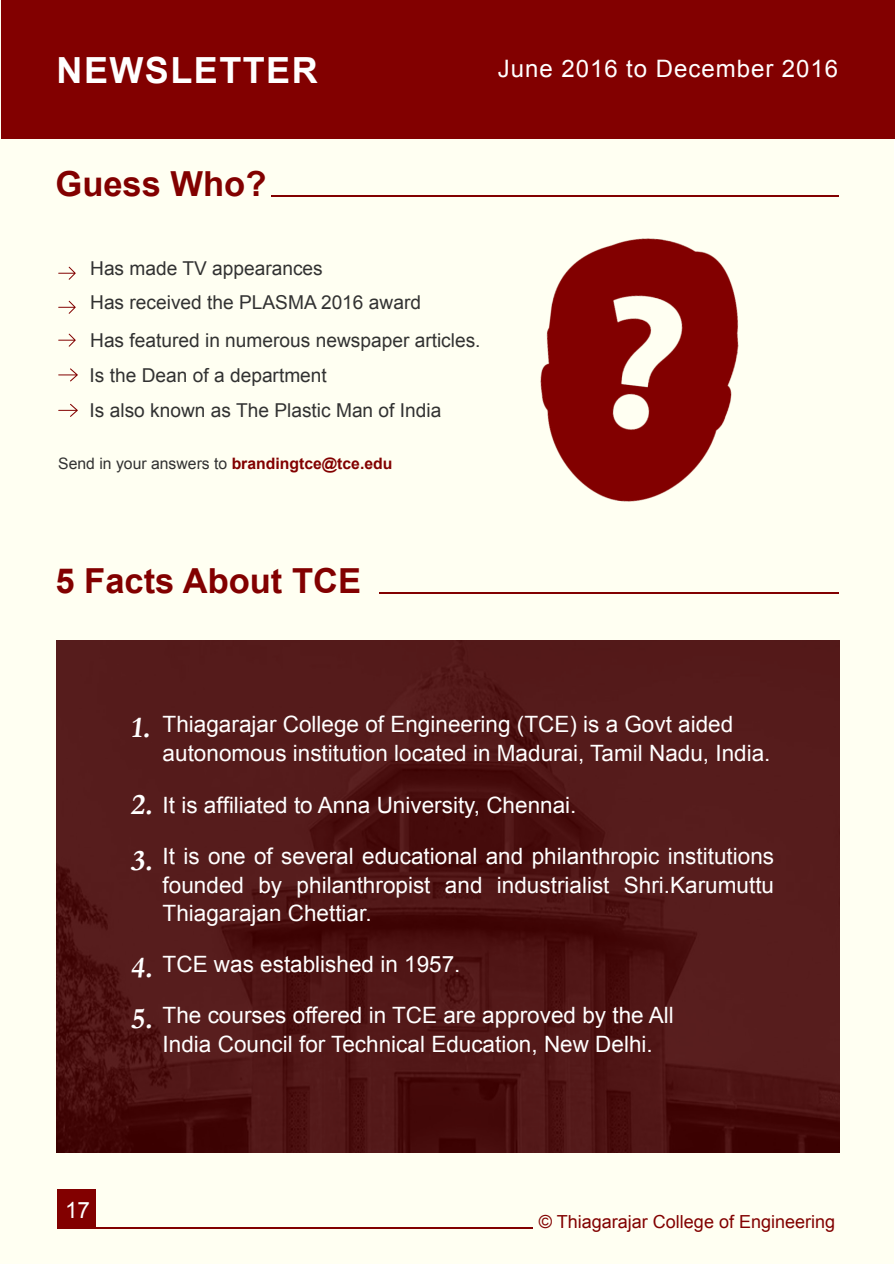
<style>
.page{position:relative;width:895px;height:1264px;background:#fff}
.page>*{position:absolute;margin:0;border:0;box-sizing:border-box;transform-origin:0 0}
.t1{font:700 36px "Arial";letter-spacing:.04em;color:#fff}
.t2{font:700 34.5px "Arial";color:#820000}
.t3{font:700 30px/56.2px "Garamond";color:#fff}
.t4{font:24px "Arial";letter-spacing:.04em;color:#fff}
.t5{font:22.5px/28.5px "Arial";color:#fff}
.t6{font:19.2px/35.2px "Arial";color:#323232}
.t7{font:18px "Arial";color:#820000}
.t8{font:15.75px "Arial";color:#323232}
.s1{font-weight:700;color:#820000}
</style>
<div class="page">
<div style="left:0;top:0;width:894px;height:1263px;background:#fffff2"></div>
<hr style="left:271px;top:195px;width:567px;height:1px;background:#820000">
<hr style="left:379px;top:592px;width:459px;height:1px;background:#820000">
<svg style="left:58px;top:368px;width:20px;height:13px"></svg>
<svg style="left:58px;top:404px;width:20px;height:13px"></svg>
<svg style="left:58px;top:267px;width:18px;height:13px"></svg>
<svg style="left:58px;top:301px;width:18px;height:13px"></svg>
<svg style="left:58px;top:333px;width:18px;height:13px"></svg>
<img style="left:540px;top:238px;width:198px;height:263px">
<div style="left:57px;top:640px;width:782px;height:512px;background:#820000;opacity:.45"></div>
<div style="left:1px;top:0;width:893px;height:138px;background:#820000"></div>
<div style="left:58px;top:1189px;width:38px;height:39px;background:#820000"></div>
<hr style="left:60px;top:1227px;width:472px;height:1px;background:#820000">
<h1 class="t1" style="left:57px;top:57px;width:262px">NEWSLETTER</h1>
<p class="t4" style="left:497px;top:60px;width:342px">June 2016 to December 2016</p>
<h2 class="t2" style="left:55px;top:171px;width:212px">Guess Who?</h2>
<p class="t6" style="left:90px;top:253px;width:332px;line-height:33.9px">Has made TV appearances<br>Has received the PLASMA 2016 award</p>
<p class="t6" style="left:90px;top:324px;width:392px">Has featured in numerous newspaper articles.<br>Is the Dean of a department<br>Is also known as The Plastic Man of India</p>
<p class="t8" style="left:58px;top:457px;width:335px">Send in your answers to <span class="s1">brandingtce@tce.edu</span></p>
<h2 class="t2" style="left:55px;top:568px;width:307px">5 Facts About TCE</h2>
<h3 class="t3" style="left:131px;top:703px;width:24px">1.</h3>
<h3 class="t3" style="left:131px;top:779px;width:26px">2.<br>3.</h3>
<h3 class="t3" style="left:131px;top:944px;width:26px;line-height:51.6px">4.<br>5.</h3>
<p class="t5" style="left:163px;top:712px;width:609px">Thiagarajar College of Engineering (TCE) is a Govt aided autonomous institution located in Madurai, Tamil Nadu, India.</p>
<p class="t5" style="left:163px;top:792px;width:415px">It is affiliated to Anna University, Chennai.</p>
<p class="t5" style="left:163px;top:844px;width:613px;text-align:justify">It is one of several educational and philanthropic institutions founded by philanthropist and industrialist Shri.Karumuttu Thiagarajan Chettiar.</p>
<p class="t5" style="left:163px;top:951px;width:299px">TCE was established in 1957.</p>
<p class="t5" style="left:163px;top:1003px;width:512px">The courses offered in TCE are approved by the All<br>India Council for Technical Education, New Delhi.</p>
<p class="t5" style="left:65px;top:1197px;width:27px">17</p>
<p class="t7" style="left:538px;top:1215px;width:298px">© Thiagarajar College of Engineering</p>
</div>
